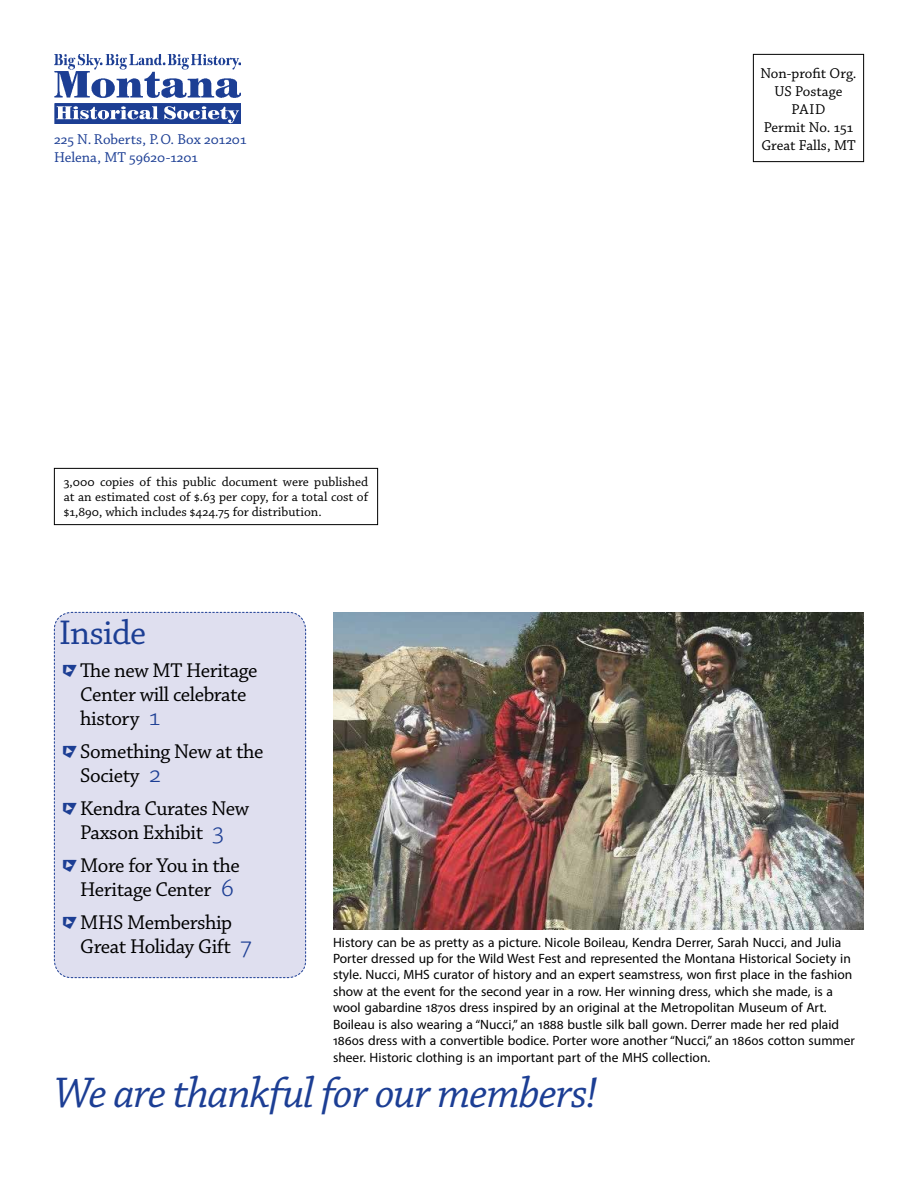
<style>
.page{position:relative;width:918px;height:1188px;background:#fff}
.page>*{position:absolute;margin:0;border:0;box-sizing:border-box;transform-origin:0 0}
.t1{font:italic 45px "Chaparral Pro";letter-spacing:-.025em;color:#1c3e94}
.t2{font:36px "Chaparral Pro";letter-spacing:-.02em;color:#1c3e94}
.t3{font:21px/24px "Chaparral Pro";letter-spacing:-.02em;color:#000}
.t4{font:15px/18px "Chaparral Pro";color:#000;text-align:center}
.t5{font:15px/18px "Chaparral Pro";color:#1c3e94}
.t6{font:13.5px/16.5px "Myriad Pro";color:#000}
.t7{font:13.5px/15px "Chaparral Pro";color:#000;text-align:justify}
.s1{font-size:18px;color:#1c3e94}
.s2{font-weight:300;font-size:27px;color:#1c3e94}
</style>
<div class="page">
<img style="left:54px;top:54px;width:186px;height:69px">
<div style="left:753px;top:54px;width:111px;height:108px;border:1px solid #000"></div>
<div style="left:54px;top:468px;width:324px;height:57px;border:1px solid #000"></div>
<div style="left:54px;top:612px;width:252px;height:366px;background:#dfdfef"></div>
<img style="left:333px;top:612px;width:531px;height:318px">
<p class="t5" style="left:54px;top:131px;width:194px">225 N. Roberts, P.O. Box 201201<br>Helena, MT 59620-1201</p>
<p class="t7" style="left:64px;top:475px;width:306px">3,000 copies of this public document were published at an estimated cost of $.63 per copy, for a total cost of $1,890, which includes $424.75 for distribution.</p>
<p class="t4" style="left:760px;top:64px;width:98px">Non-profit Org.<br>US Postage<br>Paid<br>Permit No. 151<br>Great Falls, MT</p>
<h2 class="t2" style="left:59px;top:613px;width:88px">Inside</h2>
<h3 class="t3" style="left:80px;top:659px;width:179px;text-indent:-21px"><span class="s1">̂</span> The new MT Heritage<br>Center will celebrate history <span class="s2">1</span></h3>
<h3 class="t3" style="left:80px;top:740px;width:185px;text-indent:-21px"><span class="s1">̂</span> Something New at the<br>Society <span class="s2">2</span></h3>
<h3 class="t3" style="left:59px;top:797px;width:192px;text-align:center"><span class="s1">̂</span> Kendra Curates New<br>Paxson Exhibit <span class="s2">3</span></h3>
<h3 class="t3" style="left:59px;top:854px;width:182px;text-align:right"><span class="s1">̂</span> More for You in the<br>Heritage Center <span class="s2">6</span></h3>
<h3 class="t3" style="left:80px;top:911px;width:173px;text-indent:-21px"><span class="s1">̂</span> MHS Membership<br>Great Holiday Gift <span class="s2">7</span></h3>
<p class="t6" style="left:333px;top:934px;width:524px">History can be as pretty as a picture. Nicole Boileau, Kendra Derrer, Sarah Nucci, and Julia Porter dressed up for the Wild West Fest and represented the Montana Historical Society in style. Nucci, MHS curator of history and an expert seamstress, won first place in the fashion show at the event for the second year in a row. Her winning dress, which she made, is a wool gabardine 1870s dress inspired by an original at the Metropolitan Museum of Art.<br>Boileau is also wearing a “Nucci,” an 1888 bustle silk ball gown. Derrer made her red plaid 1860s dress with a convertible bodice. Porter wore another “Nucci,” an 1860s cotton summer sheer. Historic clothing is an important part of the MHS collection.</p>
<h1 class="t1" style="left:54px;top:1068px;width:545px">We are thankful for our members!</h1>
</div>
